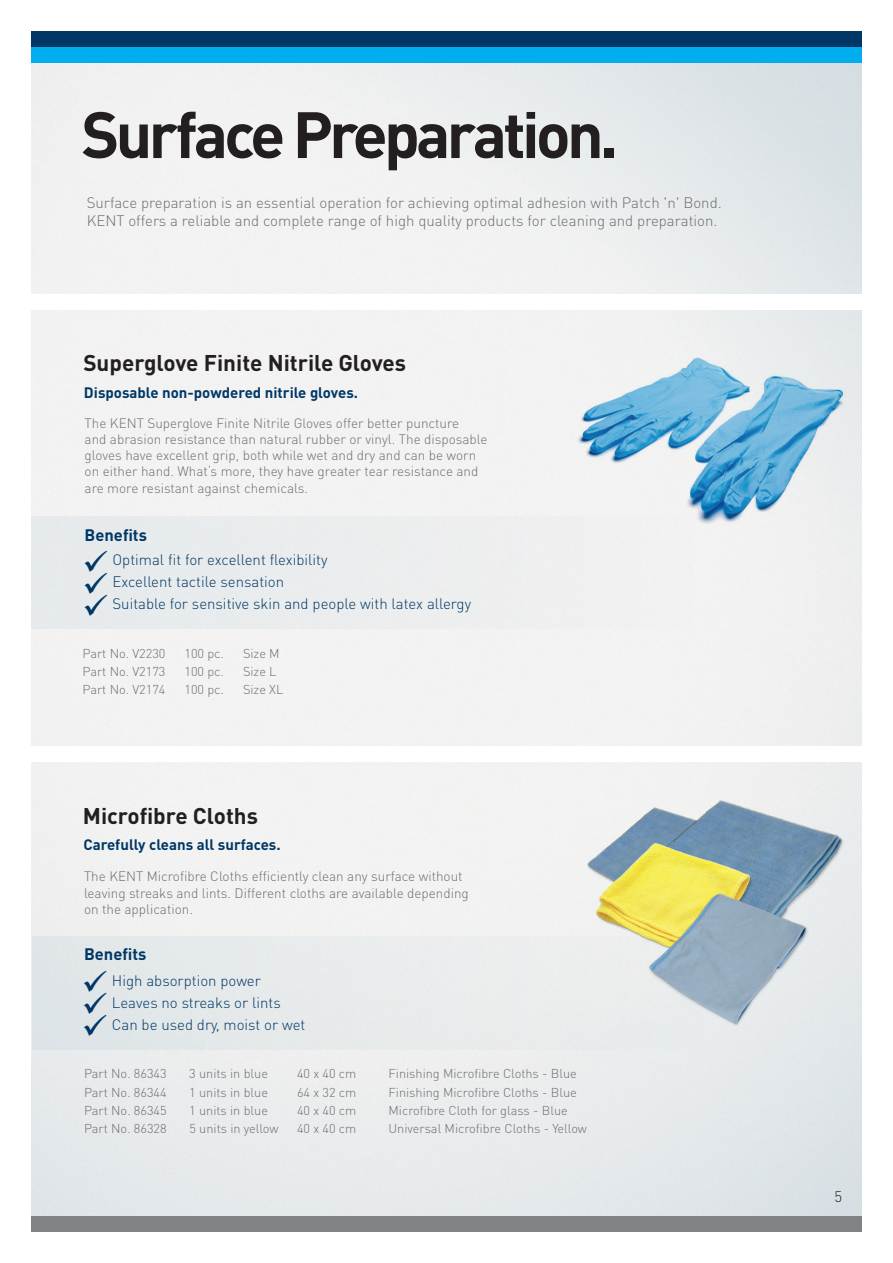
<style>
.page{position:relative;width:893px;height:1263px;background:#fff}
.page>*{position:absolute;margin:0;border:0;box-sizing:border-box;transform-origin:0 0}
.t1{font:700 64.35px "DIN Pro";letter-spacing:-.06em;color:#231f20}
.t2{font:700 22.5px "DIN Pro";color:#231f20}
.t3{font:700 16.5px "DIN Pro";color:#003766}
.t4{font:300 15px "DIN Pro";color:#003766}
.t5{font:300 15px/18px "DIN Pro";color:#6c6d70}
.t6{font:700 15px "DIN Pro";color:#003766}
.t7{font:300 15px "DIN Pro";color:#231f20}
.t8{font:300 13.5px/16.2px "DIN Pro";color:#6c6d70}
.t9{font:300 12.75px "DIN Pro";color:#6c6d70}
</style>
<div class="page">
<div style="left:31px;top:31px;width:830px;height:16px;background:#003766"></div>
<div style="left:31px;top:47px;width:830px;height:16px;background:#00aeef"></div>
<div style="left:31px;top:1216px;width:830px;height:15px;background:#808285"></div>
<div style="left:542px;top:762px;width:16px;height:174px;background:#f3f2f2"></div>
<img style="left:558px;top:733px;width:304px;height:266px">
<img style="left:565px;top:824px;width:209px;height:112px">
<img style="left:623px;top:879px;width:232px;height:160px">
<div style="left:20px;top:746px;width:859px;height:16px;background:#fff"></div>
<div style="left:32px;top:936px;width:671px;height:113px;background:#e8ebec"></div>
<img style="left:568px;top:337px;width:283px;height:189px">
<div style="left:31px;top:517px;width:662px;height:111px;background:#ebedee"></div>
<h1 class="t1" style="left:81px;top:91px;width:538px">Surface Preparation.</h1>
<p class="t5" style="left:87px;top:193px;width:636px">Surface preparation is an essential operation for achieving optimal adhesion with Patch 'n' Bond.<br>KENT offers a reliable and complete range of high quality products for cleaning and preparation.</p>
<h2 class="t2" style="left:83px;top:348px;width:324px">Superglove Finite Nitrile Gloves</h2>
<p class="t6" style="left:84px;top:382px;width:276px">Disposable non-powdered nitrile gloves.</p>
<p class="t8" style="left:85px;top:414px;width:404px">The KENT Superglove Finite Nitrile Gloves offer better puncture<br>and abrasion resistance than natural rubber or vinyl. The disposable gloves have excellent grip, both while wet and dry and can be worn on either hand. What‘s more, they have greater tear resistance and are more resistant against chemicals.</p>
<p class="t3" style="left:85px;top:523px;width:64px">Benefits</p>
<p class="t4" style="left:83px;top:550px;width:247px">✓ Optimal fit for excellent flexibility</p>
<p class="t4" style="left:83px;top:572px;width:203px">✓ Excellent tactile sensation</p>
<p class="t4" style="left:83px;top:594px;width:390px">✓ Suitable for sensitive skin and people with latex allergy</p>
<p class="t9" style="left:83px;top:644px;width:84px">Part No. V2230</p>
<p class="t9" style="left:185px;top:644px;width:41px">100 pc.</p>
<p class="t9" style="left:243px;top:644px;width:38px">Size M</p>
<p class="t9" style="left:83px;top:662px;width:84px">Part No. V2173</p>
<p class="t9" style="left:185px;top:662px;width:41px">100 pc.</p>
<p class="t9" style="left:243px;top:662px;width:35px">Size L</p>
<p class="t9" style="left:83px;top:680px;width:84px">Part No. V2174</p>
<p class="t9" style="left:185px;top:680px;width:41px">100 pc.</p>
<p class="t9" style="left:243px;top:680px;width:42px">Size XL</p>
<h2 class="t2" style="left:83px;top:800px;width:177px">Microfibre Cloths</h2>
<p class="t6" style="left:83px;top:834px;width:199px">Carefully cleans all surfaces.</p>
<p class="t8" style="left:84px;top:868px;width:386px">The KENT Microfibre Cloths efficiently clean any surface without leaving streaks and lints. Different cloths are available depending on the application.</p>
<p class="t3" style="left:84px;top:943px;width:64px">Benefits</p>
<p class="t4" style="left:82px;top:970px;width:181px">✓ High absorption power</p>
<p class="t4" style="left:82px;top:992px;width:200px">✓ Leaves no streaks or lints</p>
<p class="t4" style="left:82px;top:1014px;width:225px">✓ Can be used dry, moist or wet</p>
<p class="t9" style="left:84px;top:1065px;width:84px">Part No. 86343</p>
<p class="t9" style="left:189px;top:1065px;width:80px">3 units in blue</p>
<p class="t9" style="left:297px;top:1065px;width:61px">40 x 40 cm</p>
<p class="t9" style="left:389px;top:1065px;width:190px">Finishing Microfibre Cloths - Blue</p>
<p class="t9" style="left:84px;top:1083px;width:84px">Part No. 86344</p>
<p class="t9" style="left:189px;top:1083px;width:80px">1 units in blue</p>
<p class="t9" style="left:297px;top:1083px;width:61px">64 x 32 cm</p>
<p class="t9" style="left:389px;top:1083px;width:190px">Finishing Microfibre Cloths - Blue</p>
<p class="t9" style="left:84px;top:1101px;width:84px">Part No. 86345</p>
<p class="t9" style="left:189px;top:1101px;width:80px">1 units in blue</p>
<p class="t9" style="left:297px;top:1101px;width:61px">40 x 40 cm</p>
<p class="t9" style="left:389px;top:1101px;width:181px">Microfibre Cloth for glass - Blue</p>
<p class="t9" style="left:84px;top:1119px;width:84px">Part No. 86328</p>
<p class="t9" style="left:189px;top:1119px;width:91px">5 units in yellow</p>
<p class="t9" style="left:297px;top:1119px;width:61px">40 x 40 cm</p>
<p class="t9" style="left:389px;top:1119px;width:200px">Universal Microfibre Cloths - Yellow</p>
<p class="t7" style="left:834px;top:1186px;width:9px">5</p>
</div>
